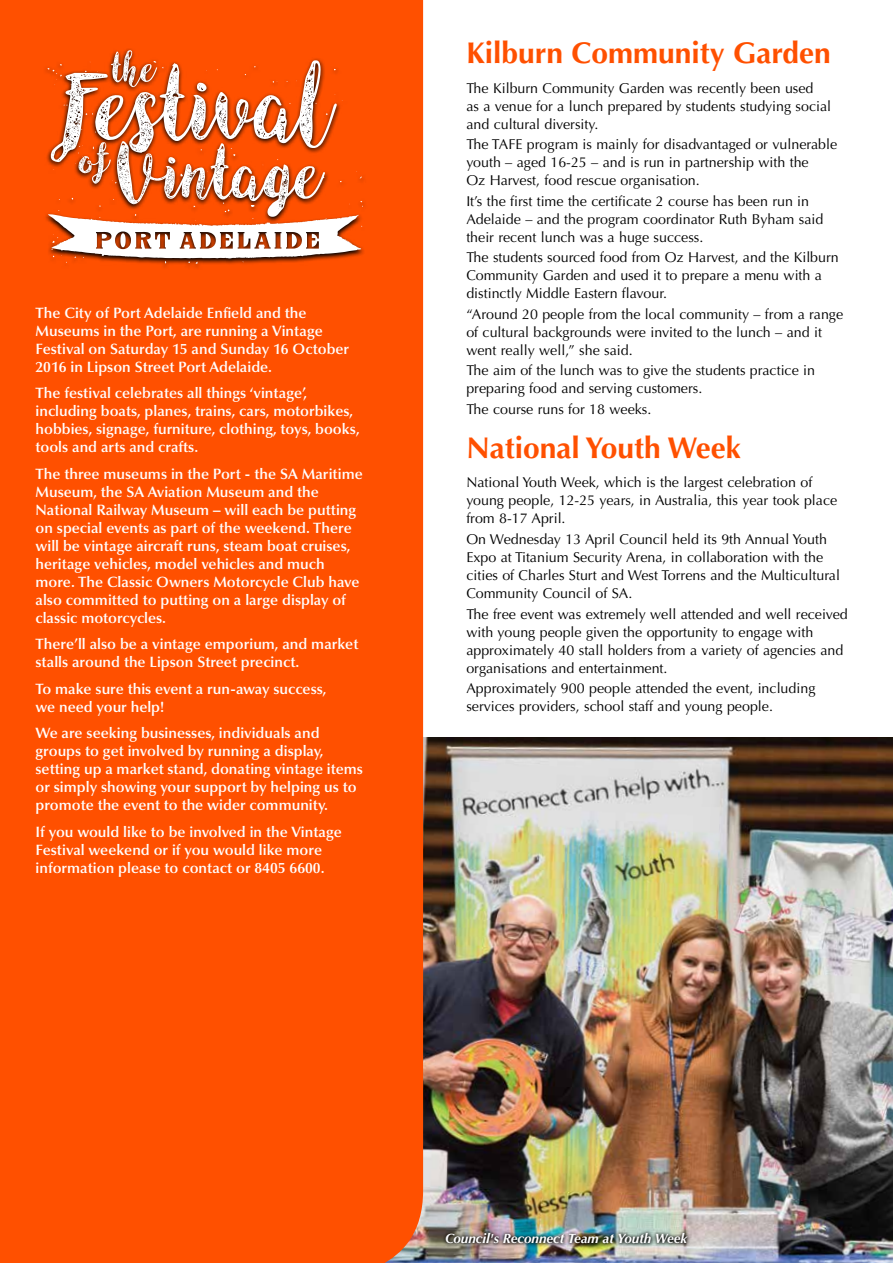
<style>
.page{position:relative;width:893px;height:1263px;background:#fff}
.page>*{position:absolute;margin:0;border:0;box-sizing:border-box;transform-origin:0 0}
.t1{font:700 30px "Optima LT Std";color:#ff5000}
.t2{font:600 15px/18px "Optima LT Std";color:#fff}
.t3{font:14.25px/18px "Optima LT Std";color:#000}
.t4{font:italic 700 13.5px "Optima LT Std";color:#fff}
</style>
<div class="page">
<img style="left:423px;top:737px;width:470px;height:526px">
<div style="left:0;top:0;width:423px;height:1263px;background:#ff5000"></div>
<img style="left:442px;top:1228px;width:250px;height:19px">
<div style="left:43px;top:48px;width:324px;height:222px;background:#ff5000"></div>
<svg style="left:47px;top:50px;width:316px;height:214px"></svg>
<p class="t2" style="left:36px;top:304px;width:315px">The City of Port Adelaide Enfield and the Museums in the Port, are running a Vintage Festival on Saturday 15 and Sunday 16 October 2016 in Lipson Street Port Adelaide.</p>
<p class="t2" style="left:36px;top:384px;width:326px">The festival celebrates all things ‘vintage’, including boats, planes, trains, cars, motorbikes, hobbies, signage, furniture, clothing, toys, books, tools and arts and crafts.</p>
<p class="t2" style="left:36px;top:465px;width:329px">The three museums in the Port - the SA Maritime Museum, the SA Aviation Museum and the National Railway Museum – will each be putting on special events as part of the weekend. There will be vintage aircraft runs, steam boat cruises, heritage vehicles, model vehicles and much more. The Classic Owners Motorcycle Club have also committed to putting on a large display of classic motorcycles.</p>
<p class="t2" style="left:36px;top:635px;width:324px">There’ll also be a vintage emporium, and market stalls around the Lipson Street precinct.</p>
<p class="t2" style="left:36px;top:680px;width:293px">To make sure this event a run-away success, we need your help!</p>
<p class="t2" style="left:36px;top:724px;width:329px">We are seeking businesses, individuals and groups to get involved by running a display, setting up a market stand, donating vintage items or simply showing your support by helping us to promote the event to the wider community.</p>
<p class="t2" style="left:36px;top:823px;width:308px">If you would like to be involved in the Vintage<br>Festival weekend or if you would like more information please to contact or 8405 6600.</p>
<h1 class="t1" style="left:466px;top:36px;width:366px">Kilburn Community Garden</h1>
<p class="t3" style="left:466px;top:79px;width:366px">The Kilburn Community Garden was recently been used<br>as a venue for a lunch prepared by students studying social and cultural diversity.</p>
<p class="t3" style="left:466px;top:135px;width:372px">The TAFE program is mainly for disadvantaged or vulnerable youth – aged 16-25 – and is run in partnership with the<br>Oz Harvest, food rescue organisation.</p>
<p class="t3" style="left:466px;top:192px;width:359px">It’s the first time the certificate 2 course has been run in<br>Adelaide – and the program coordinator Ruth Byham said their recent lunch was a huge success.</p>
<p class="t3" style="left:466px;top:249px;width:374px">The students sourced food from Oz Harvest, and the Kilburn<br>Community Garden and used it to prepare a menu with a distinctly Middle Eastern flavour.</p>
<p class="t3" style="left:466px;top:305px;width:378px">“Around 20 people from the local community – from a range of cultural backgrounds were invited to the lunch – and it went really well,” she said.</p>
<p class="t3" style="left:466px;top:362px;width:350px">The aim of the lunch was to give the students practice in preparing food and serving customers.</p>
<p class="t3" style="left:466px;top:400px;width:187px">The course runs for 18 weeks.</p>
<h1 class="t1" style="left:466px;top:431px;width:276px">National Youth Week</h1>
<p class="t3" style="left:466px;top:474px;width:372px">National Youth Week, which is the largest celebration of young people, 12-25 years, in Australia, this year took place from 8-17 April.</p>
<p class="t3" style="left:466px;top:530px;width:375px">On Wednesday 13 April Council held its 9th Annual Youth Expo at Titanium Security Arena, in collaboration with the cities of Charles Sturt and West Torrens and the Multicultural Community Council of SA.</p>
<p class="t3" style="left:466px;top:605px;width:383px">The free event was extremely well attended and well received with young people given the opportunity to engage with approximately 40 stall holders from a variety of agencies and organisations and entertainment.</p>
<p class="t3" style="left:466px;top:679px;width:351px">Approximately 900 people attended the event, including services providers, school staff and young people.</p>
<p class="t4" style="left:445px;top:1230px;width:244px">Council's Reconnect Team at Youth Week</p>
</div>
